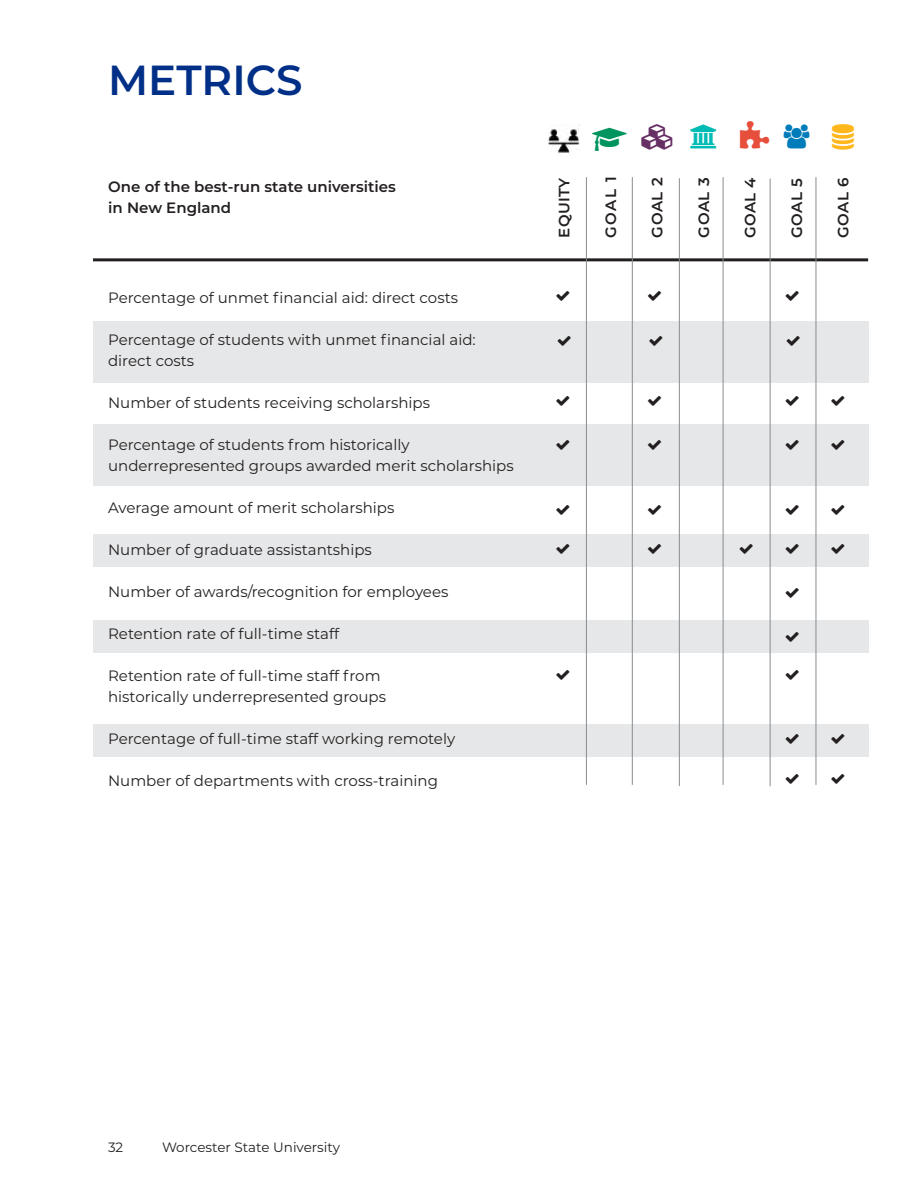
<style>
.page{position:relative;width:918px;height:1188px;background:#fff}
.page>*{position:absolute;margin:0;border:0;box-sizing:border-box;transform-origin:0 0}
.t1{font:600 42px "Montserrat";color:#002f87}
.t2{font:15px/21px "Montserrat";color:#231f20}
.t3{font:600 15px/21px "Montserrat";color:#231f20}
.t4{font:13.5px "Montserrat";color:#231f20}
</style>
<div class="page">
<div style="left:93px;top:724px;width:775px;height:32px;background:#e6e7e8"></div>
<div style="left:93px;top:620px;width:775px;height:32px;background:#e6e7e8"></div>
<div style="left:93px;top:534px;width:775px;height:32px;background:#e6e7e8"></div>
<div style="left:93px;top:424px;width:775px;height:62px;background:#e6e7e8"></div>
<div style="left:93px;top:321px;width:775px;height:62px;background:#e6e7e8"></div>
<img style="left:548px;top:124px;width:32px;height:30px">
<hr style="left:93px;top:258px;width:775px;height:3px;background:#231f20">
<hr style="left:586px;top:177px;width:1px;height:608px;background:#8a8c8e">
<hr style="left:632px;top:177px;width:1px;height:608px;background:#8a8c8e">
<hr style="left:679px;top:178px;width:1px;height:608px;background:#8a8c8e">
<hr style="left:723px;top:177px;width:1px;height:608px;background:#8a8c8e">
<hr style="left:770px;top:179px;width:1px;height:607px;background:#8a8c8e">
<hr style="left:816px;top:177px;width:1px;height:608px;background:#8a8c8e">
<h1 class="t1" style="left:108px;top:50px;width:196px">METRICS</h1>
<p class="t3" style="left:108px;top:175px;width:289px">One of the best-run state universities in New England</p>
<p class="t2" style="left:108px;top:287px;width:352px">Percentage of unmet financial aid: direct costs</p>
<p class="t2" style="left:108px;top:329px;width:369px">Percentage of students with unmet financial aid: direct costs</p>
<p class="t2" style="left:108px;top:392px;width:324px">Number of students receiving scholarships</p>
<p class="t2" style="left:108px;top:434px;width:407px">Percentage of students from historically underrepresented groups awarded merit scholarships</p>
<p class="t2" style="left:108px;top:497px;width:288px">Average amount of merit scholarships</p>
<p class="t2" style="left:108px;top:539px;width:265px">Number of graduate assistantships</p>
<p class="t2" style="left:108px;top:581px;width:342px">Number of awards/recognition for employees</p>
<p class="t2" style="left:108px;top:623px;width:233px">Retention rate of full-time staff</p>
<p class="t2" style="left:108px;top:665px;width:280px">Retention rate of full-time staff from historically underrepresented groups</p>
<p class="t2" style="left:108px;top:728px;width:349px">Percentage of full-time staff working remotely</p>
<p class="t2" style="left:108px;top:770px;width:331px">Number of departments with cross-training</p>
<p class="t3" style="left:553px;top:238px;width:61px;rotate:-90deg">EQUITY</p>
<p class="t3" style="left:600px;top:238px;width:62px;rotate:-90deg">GOAL 1</p>
<p class="t3" style="left:646px;top:238px;width:62px;rotate:-90deg">GOAL 2</p>
<p class="t3" style="left:693px;top:238px;width:62px;rotate:-90deg">GOAL 3</p>
<p class="t3" style="left:739px;top:238px;width:61px;rotate:-90deg">GOAL 4</p>
<p class="t3" style="left:786px;top:238px;width:61px;rotate:-90deg">GOAL 5</p>
<p class="t3" style="left:832px;top:238px;width:62px;rotate:-90deg">GOAL 6</p>
<p class="t4" style="left:108px;top:1138px;width:17px">32</p>
<p class="t4" style="left:162px;top:1138px;width:180px">Worcester State University</p>
</div>
